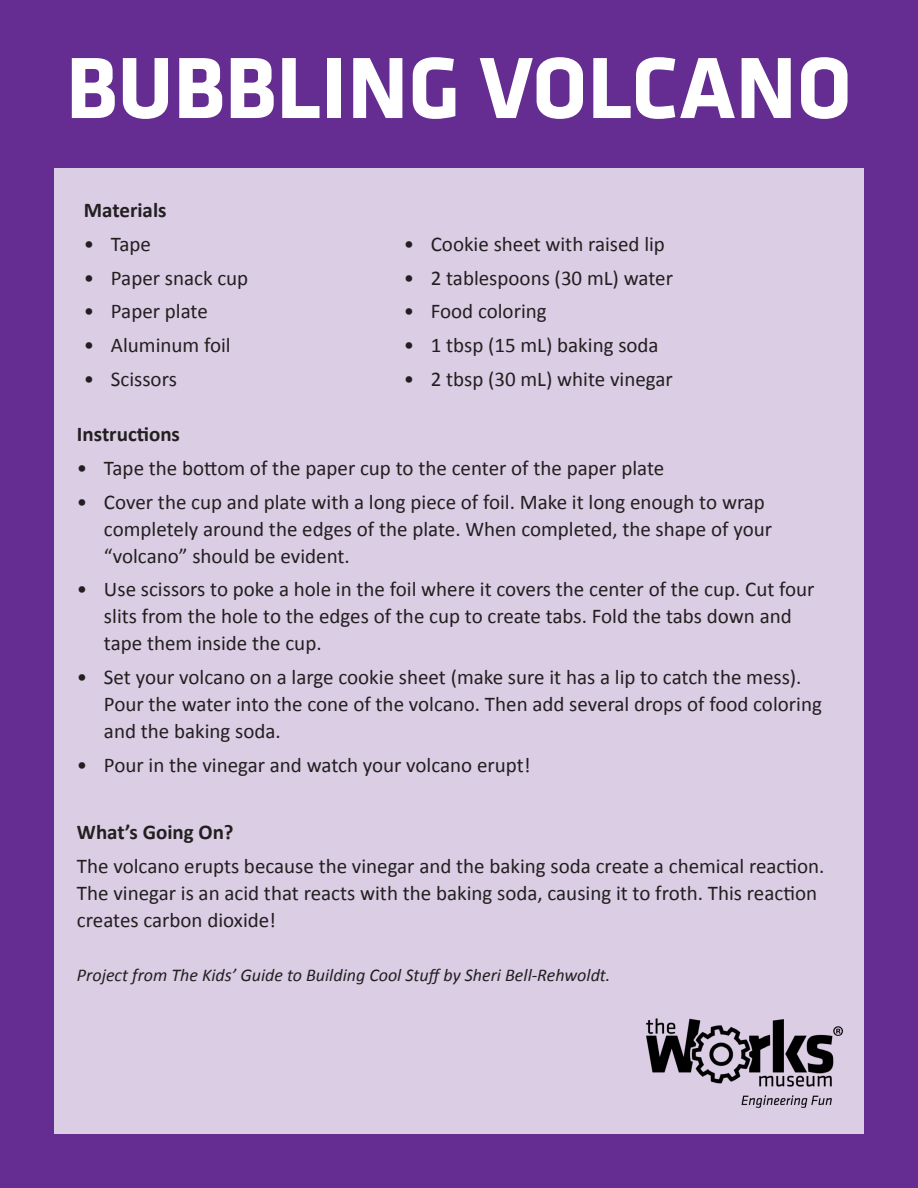
<style>
.page{position:relative;width:918px;height:1188px;background:#652d91}
.page>*{position:absolute;margin:0;border:0;box-sizing:border-box;transform-origin:0 0}
.t1{font:700 90px "Klavika";color:#fff}
.t2{font:21px/27px "Calibri";color:#231f20}
.t3{font:700 21px "Calibri";color:#231f20}
.t4{font:italic 18px "Calibri";color:#231f20}
</style>
<div class="page">
<div style="left:54px;top:168px;width:810px;height:966px;background:#dacde4"></div>
<img style="left:646px;top:1018px;width:198px;height:90px">
<h1 class="t1" style="left:66px;top:23px;width:788px">BUBBLING VOLCANO</h1>
<p class="t3" style="left:84px;top:201px;width:84px">Materials</p>
<p class="t2" style="left:84px;top:232px;width:69px">• Tape</p>
<p class="t2" style="left:84px;top:266px;width:166px">• Paper snack cup</p>
<p class="t2" style="left:84px;top:300px;width:125px">• Paper plate</p>
<p class="t2" style="left:84px;top:333px;width:148px">• Aluminum foil</p>
<p class="t2" style="left:84px;top:367px;width:95px">• Scissors</p>
<p class="t2" style="left:404px;top:232px;width:263px">• Cookie sheet with raised lip</p>
<p class="t2" style="left:404px;top:266px;width:271px">• 2 tablespoons (30 mL) water</p>
<p class="t2" style="left:404px;top:300px;width:144px">• Food coloring</p>
<p class="t2" style="left:404px;top:333px;width:256px">• 1 tbsp (15 mL) baking soda</p>
<p class="t2" style="left:404px;top:367px;width:271px">• 2 tbsp (30 mL) white vinegar</p>
<p class="t3" style="left:77px;top:425px;width:105px">Instructions</p>
<p class="t2" style="left:77px;top:456px;width:589px">• Tape the bottom of the paper cup to the center of the paper plate</p>
<p class="t2" style="left:104px;top:490px;width:670px;text-indent:-27px">• Cover the cup and plate with a long piece of foil. Make it long enough to wrap completely around the edges of the plate. When completed, the shape of your “volcano” should be evident.</p>
<p class="t2" style="left:104px;top:578px;width:712px;text-indent:-27px">• Use scissors to poke a hole in the foil where it covers the center of the cup. Cut four slits from the hole to the edges of the cup to create tabs. Fold the tabs down and tape them inside the cup.</p>
<p class="t2" style="left:104px;top:665px;width:720px;text-indent:-27px">• Set your volcano on a large cookie sheet (make sure it has a lip to catch the mess).<br>Pour the water into the cone of the volcano. Then add several drops of food coloring and the baking soda.</p>
<p class="t2" style="left:77px;top:753px;width:455px">• Pour in the vinegar and watch your volcano erupt!</p>
<p class="t3" style="left:77px;top:824px;width:158px">What’s Going On?</p>
<p class="t2" style="left:77px;top:854px;width:749px">The volcano erupts because the vinegar and the baking soda create a chemical reaction.<br>The vinegar is an acid that reacts with the baking soda, causing it to froth. This reaction creates carbon dioxide!</p>
<p class="t4" style="left:77px;top:968px;width:535px">Project from The Kids’ Guide to Building Cool Stuff by Sheri Bell-Rehwoldt.</p>
</div>
